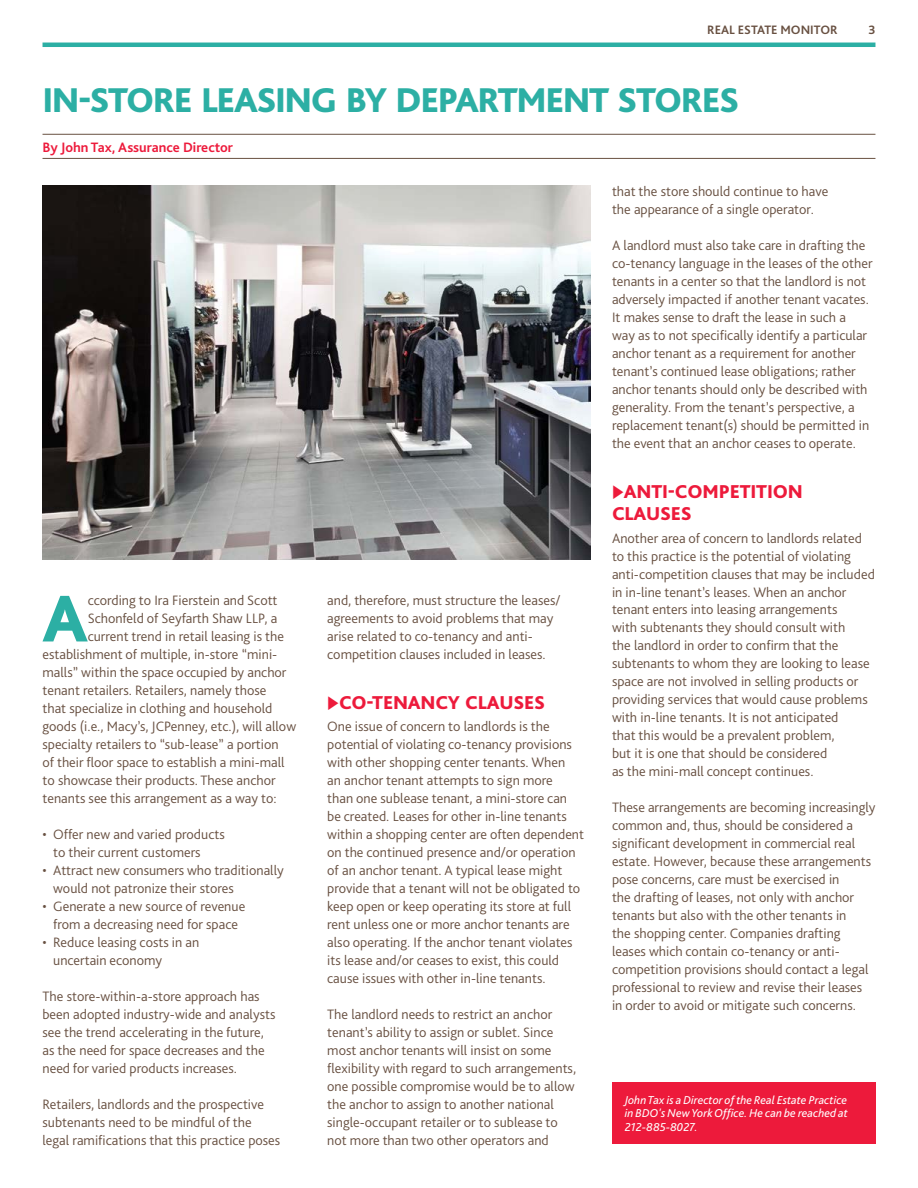
<style>
.page{position:relative;width:918px;height:1188px;background:#fff}
.page>*{position:absolute;margin:0;border:0;box-sizing:border-box;transform-origin:0 0}
.t1{font:800 68.85px "Bliss Pro";color:#2cafa4}
.t2{font:800 36px "Bliss Pro";letter-spacing:-.04em;color:#2cafa4}
.t3{font:800 19.5px/22.5px "Bliss Pro";letter-spacing:-.01em;color:#ed1a3b}
.t4{font:300 14.25px/18px "Bliss Pro";color:#685041}
.t5{font:700 14.25px "Bliss Pro";color:#ed1a3b}
.t6{font:700 12.75px "Bliss Pro";color:#685041}
.t7{font:italic 12px/13.5px "Bliss Pro";color:#fff;text-align:justify}
</style>
<div class="page">
<hr style="left:43px;top:43px;width:832px;height:4px;background:#2cafa4">
<hr style="left:43px;top:134px;width:832px;height:1px;background:#685041">
<hr style="left:43px;top:158px;width:832px;height:1px;background:#685041">
<div style="left:612px;top:1082px;width:263px;height:62px;background:#ed1a3b"></div>
<img style="left:43px;top:185px;width:548px;height:374px">
<p class="t6" style="left:707px;top:22px;width:132px">REAL ESTATE MONITOR</p>
<p class="t6" style="left:868px;top:22px;width:9px">3</p>
<h2 class="t2" style="left:43px;top:78px;width:698px">IN-STORE LEASING BY DEPARTMENT STORES</h2>
<p class="t5" style="left:43px;top:138px;width:192px">By John Tax, Assurance Director</p>
<h1 class="t1" style="left:42px;top:576px;width:47px">A</h1>
<p class="t4" style="left:88px;top:591px;width:191px">ccording to Ira Fierstein and Scott</p>
<p class="t4" style="left:88px;top:609px;width:191px">Schonfeld of Seyfarth Shaw LLP, a</p>
<p class="t4" style="left:88px;top:627px;width:198px">current trend in retail leasing is the</p>
<p class="t4" style="left:43px;top:645px;width:236px">establishment of multiple, in-store “mini-</p>
<p class="t4" style="left:43px;top:663px;width:245px">malls” within the space occupied by anchor</p>
<p class="t4" style="left:43px;top:681px;width:225px">tenant retailers. Retailers, namely those</p>
<p class="t4" style="left:43px;top:699px;width:231px">that specialize in clothing and household</p>
<p class="t4" style="left:43px;top:717px;width:255px">goods (i.e., Macy’s, JCPenney, etc.), will allow</p>
<p class="t4" style="left:43px;top:735px;width:238px">specialty retailers to “sub-lease” a portion</p>
<p class="t4" style="left:43px;top:753px;width:244px">of their floor space to establish a mini-mall</p>
<p class="t4" style="left:43px;top:771px;width:235px">to showcase their products. These anchor</p>
<p class="t4" style="left:43px;top:789px;width:236px">tenants see this arrangement as a way to:</p>
<p class="t4" style="left:53px;top:825px;width:173px;text-indent:-11px">• Offer new and varied products to their current customers</p>
<p class="t4" style="left:53px;top:861px;width:232px;text-indent:-11px">• Attract new consumers who traditionally would not patronize their stores</p>
<p class="t4" style="left:43px;top:897px;width:204px;text-align:center">• Generate a new source of revenue from a decreasing need for space</p>
<p class="t4" style="left:53px;top:933px;width:148px;text-indent:-11px">• Reduce leasing costs in an uncertain economy</p>
<p class="t4" style="left:43px;top:987px;width:234px">The store-within-a-store approach has been adopted industry-wide and analysts see the trend accelerating in the future, as the need for space decreases and the need for varied products increases.</p>
<p class="t4" style="left:43px;top:1095px;width:239px">Retailers, landlords and the prospective subtenants need to be mindful of the legal ramifications that this practice poses</p>
<p class="t4" style="left:327px;top:591px;width:235px">and, therefore, must structure the leases/ agreements to avoid problems that may arise related to co-tenancy and anti&shy;competition clauses included in leases.</p>
<h3 class="t3" style="left:327px;top:691px;width:219px">◆CO-TENANCY CLAUSES</h3>
<p class="t4" style="left:327px;top:717px;width:258px">One issue of concern to landlords is the potential of violating co-tenancy provisions with other shopping center tenants. When<br>an anchor tenant attempts to sign more<br>than one sublease tenant, a mini-store can be created. Leases for other in-line tenants within a shopping center are often dependent on the continued presence and/or operation of an anchor tenant. A typical lease might provide that a tenant will not be obligated to keep open or keep operating its store at full rent unless one or more anchor tenants are also operating. If the anchor tenant violates its lease and/or ceases to exist, this could cause issues with other in-line tenants.</p>
<p class="t4" style="left:327px;top:1005px;width:250px">The landlord needs to restrict an anchor tenant’s ability to assign or sublet. Since most anchor tenants will insist on some flexibility with regard to such arrangements, one possible compromise would be to allow the anchor to assign to another national single-occupant retailer or to sublease to not more than two other operators and</p>
<p class="t4" style="left:612px;top:182px;width:218px">that the store should continue to have the appearance of a single operator.</p>
<p class="t4" style="left:612px;top:236px;width:262px">A landlord must also take care in drafting the co-tenancy language in the leases of the other tenants in a center so that the landlord is not adversely impacted if another tenant vacates.<br>It makes sense to draft the lease in such a<br>way as to not specifically identify a particular anchor tenant as a requirement for another tenant’s continued lease obligations; rather anchor tenants should only be described with generality. From the tenant’s perspective, a replacement tenant(s) should be permitted in the event that an anchor ceases to operate.</p>
<h3 class="t3" style="left:612px;top:479px;width:192px">◆ANTI-COMPETITION<br>CLAUSES</h3>
<p class="t4" style="left:612px;top:528px;width:264px">Another area of concern to landlords related to this practice is the potential of violating anti-competition clauses that may be included in in-line tenant’s leases. When an anchor tenant enters into leasing arrangements<br>with subtenants they should consult with<br>the landlord in order to confirm that the subtenants to whom they are looking to lease space are not involved in selling products or providing services that would cause problems with in-line tenants. It is not anticipated<br>that this would be a prevalent problem,<br>but it is one that should be considered<br>as the mini-mall concept continues.</p>
<p class="t4" style="left:612px;top:798px;width:265px">These arrangements are becoming increasingly common and, thus, should be considered a significant development in commercial real estate. However, because these arrangements pose concerns, care must be exercised in<br>the drafting of leases, not only with anchor tenants but also with the other tenants in<br>the shopping center. Companies drafting leases which contain co-tenancy or anti&shy;competition provisions should contact a legal professional to review and revise their leases in order to avoid or mitigate such concerns.</p>
<p class="t7" style="left:625px;top:1093px;width:225px">John Tax is a Director of the Real Estate Practice in BDO's New York Office. He can be reached at 212-885-8027.</p>
</div>
